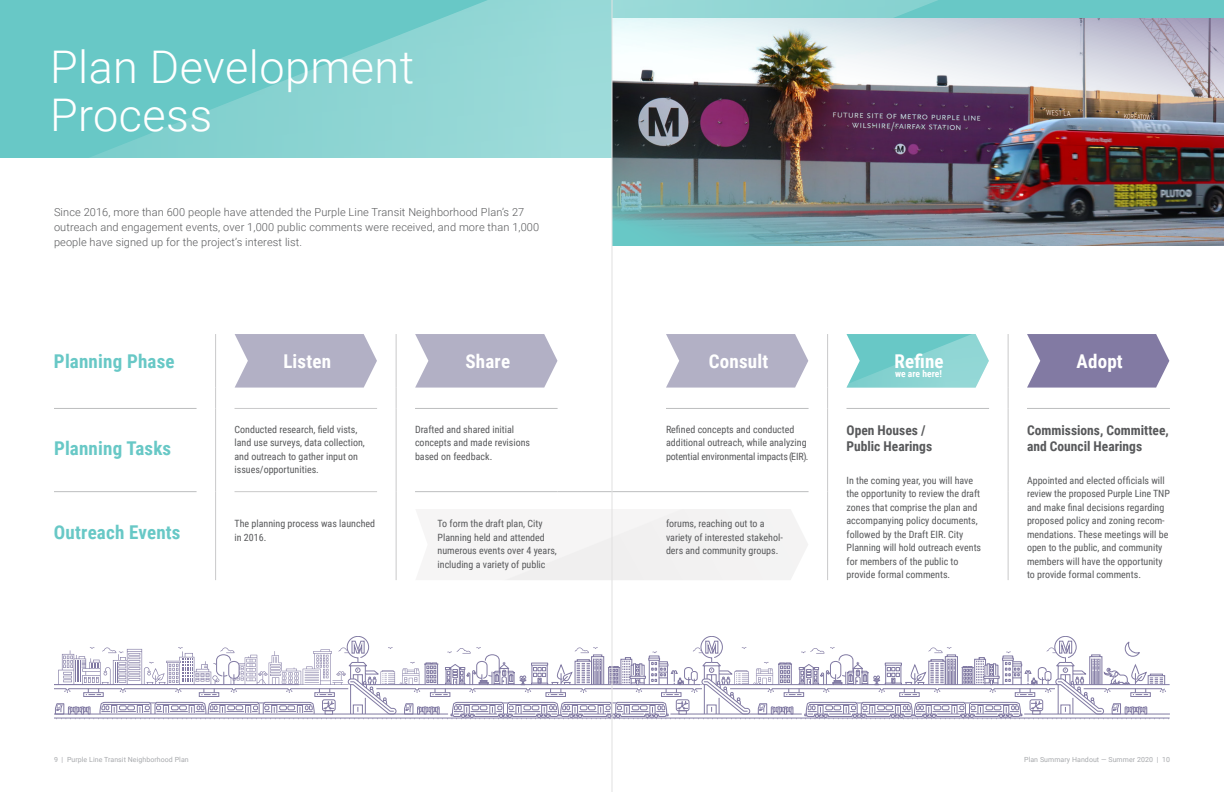
<style>
.page{position:relative;width:1224px;height:792px;background:#fff}
.page>*{position:absolute;margin:0;border:0;box-sizing:border-box;transform-origin:0 0}
.t1{font:300 45px/48px "Roboto";letter-spacing:.01em;color:#fff}
.t2{font:700 19px "Roboto Condensed";letter-spacing:.01em;color:#68c8c6}
.t3{font:700 19px "Roboto Condensed";letter-spacing:.01em;color:#fff}
.t4{font:700 13.5px/16px "Roboto Condensed";color:#58595b}
.t5{font:300 11px/15px "Roboto";letter-spacing:.01em;color:#58595b}
.t6{font:10px/13.5px "Roboto Condensed";color:#58595b}
.t7{font:700 9.6px "Roboto Condensed";color:#fff}
.t8{font:7px "Roboto";letter-spacing:.01em;color:#a7a9ac}
</style>
<div class="page">
<img style="left:613px;top:18px;width:611px;height:228px">
<div style="left:0;top:0;width:612px;height:157px;background:#68c8c6"></div>
<svg style="left:92px;top:0;width:520px;height:157px"></svg>
<div style="left:612px;top:0;width:612px;height:18px;background:#68c8c6"></div>
<svg style="left:613px;top:0;width:325px;height:18px;background:#8dd4d3"></svg>
<svg style="left:54px;top:636px;width:1116px;height:83px"></svg>
<div style="left:505px;top:509px;width:303px;height:71px;background:#f3f3f3"></div>
<hr style="left:54px;top:408px;width:143px;height:1px;background:#bdbebf">
<hr style="left:54px;top:491px;width:143px;height:1px;background:#bdbebf">
<hr style="left:235px;top:408px;width:142px;height:1px;background:#c9c9ca">
<hr style="left:235px;top:491px;width:142px;height:1px;background:#c9c9ca">
<hr style="left:415px;top:408px;width:143px;height:1px;background:#bdbebf">
<hr style="left:415px;top:491px;width:143px;height:1px;background:#bdbebf">
<svg style="left:558px;top:491px;width:23px;height:1px"></svg>
<hr style="left:666px;top:408px;width:143px;height:1px;background:#bdbebf">
<hr style="left:581px;top:491px;width:85px;height:1px;background:#bdbebf">
<hr style="left:666px;top:491px;width:143px;height:1px;background:#bdbebf">
<hr style="left:847px;top:408px;width:142px;height:1px;background:#bdbebf">
<hr style="left:1027px;top:408px;width:143px;height:1px;background:#bdbebf">
<hr style="left:1008px;top:334px;width:1px;height:54px;background:#c9c9ca">
<svg style="left:1008px;top:388px;width:1px;height:20px"></svg>
<hr style="left:1008px;top:408px;width:1px;height:84px;background:#c9c9ca">
<hr style="left:1008px;top:492px;width:1px;height:88px;background:#c9c9ca">
<hr style="left:827px;top:334px;width:1px;height:54px;background:#c9c9ca">
<svg style="left:827px;top:388px;width:1px;height:20px"></svg>
<hr style="left:827px;top:408px;width:1px;height:84px;background:#c9c9ca">
<hr style="left:827px;top:492px;width:1px;height:88px;background:#c9c9ca">
<hr style="left:396px;top:334px;width:1px;height:54px;background:#c9c9ca">
<svg style="left:396px;top:388px;width:1px;height:20px"></svg>
<hr style="left:396px;top:408px;width:1px;height:84px;background:#c9c9ca">
<hr style="left:396px;top:492px;width:1px;height:88px;background:#c9c9ca">
<hr style="left:215px;top:334px;width:1px;height:54px;background:#c9c9ca">
<svg style="left:215px;top:388px;width:1px;height:20px"></svg>
<hr style="left:215px;top:408px;width:1px;height:84px;background:#c9c9ca">
<hr style="left:215px;top:492px;width:1px;height:88px;background:#c9c9ca">
<svg style="left:235px;top:334px;width:142px;height:54px;background:#b9b7ca"></svg>
<svg style="left:415px;top:334px;width:142px;height:54px;background:#b9b7ca"></svg>
<svg style="left:666px;top:334px;width:142px;height:54px;background:#b9b7ca"></svg>
<svg style="left:847px;top:334px;width:142px;height:54px;background:#8ad4d2"></svg>
<svg style="left:1027px;top:334px;width:142px;height:54px;background:#8e87ac"></svg>
<hr style="left:612px;top:0;width:1px;height:792px;background:#e1e1e1">
<h1 class="t1" style="left:50px;top:41px;width:366px">Plan Development<br>Process</h1>
<p class="t5" style="left:54px;top:204px;width:487px">Since 2016, more than 600 people have attended the Purple Line Transit Neighborhood Plan’s 27 outreach and engagement events, over 1,000 public comments were received, and more than 1,000 people have signed up for the project’s interest list.</p>
<h2 class="t2" style="left:54px;top:347px;width:122px">Planning Phase</h2>
<h2 class="t3" style="left:283px;top:347px;width:49px">Listen</h2>
<h2 class="t3" style="left:465px;top:347px;width:46px">Share</h2>
<h2 class="t3" style="left:709px;top:347px;width:61px">Consult</h2>
<h2 class="t3" style="left:895px;top:347px;width:51px">Refine</h2>
<h2 class="t3" style="left:1077px;top:347px;width:48px">Adopt</h2>
<p class="t7" style="left:895px;top:367px;width:48px">we are here!</p>
<p class="t6" style="left:235px;top:422px;width:132px">Conducted research, field vists, land use surveys, data collection, and outreach to gather input on issues/opportunities.</p>
<p class="t6" style="left:415px;top:422px;width:117px">Drafted and shared initial concepts and made revisions based on feedback.</p>
<p class="t6" style="left:666px;top:422px;width:144px">Refined concepts and conducted additional outreach, while analyzing potential environmental impacts (EIR).</p>
<h3 class="t4" style="left:847px;top:422px;width:87px">Open Houses /<br>Public Hearings</h3>
<p class="t6" style="left:847px;top:473px;width:136px">In the coming year, you will have the opportunity to review the draft zones that comprise the plan and accompanying policy documents, followed by the Draft EIR. City<br>Planning will hold outreach events for members of the public to provide formal comments.</p>
<h2 class="t2" style="left:54px;top:435px;width:119px">Planning Tasks</h2>
<h2 class="t2" style="left:54px;top:519px;width:128px">Outreach Events</h2>
<p class="t6" style="left:235px;top:517px;width:142px">The planning process was launched in 2016.</p>
<p class="t6" style="left:438px;top:517px;width:121px">To form the draft plan, City<br>Planning held and attended numerous events over 4 years, including a variety of public</p>
<p class="t6" style="left:666px;top:517px;width:118px">forums, reaching out to a variety of interested stakehol&shy;ders and community groups.</p>
<h3 class="t4" style="left:1027px;top:422px;width:143px">Commissions, Committee, and Council Hearings</h3>
<p class="t6" style="left:1027px;top:473px;width:144px">Appointed and elected officials will review the proposed Purple Line TNP and make final decisions regarding proposed policy and zoning recom&shy;mendations. These meetings will be open to the public, and community members will have the opportunity to provide formal comments.</p>
<p class="t8" style="left:54px;top:754px;width:136px">9 | Purple Line Transit Neighborhood Plan</p>
<p class="t8" style="left:1024px;top:754px;width:147px">Plan Summary Handout — Summer 2020 | 10</p>
</div>
